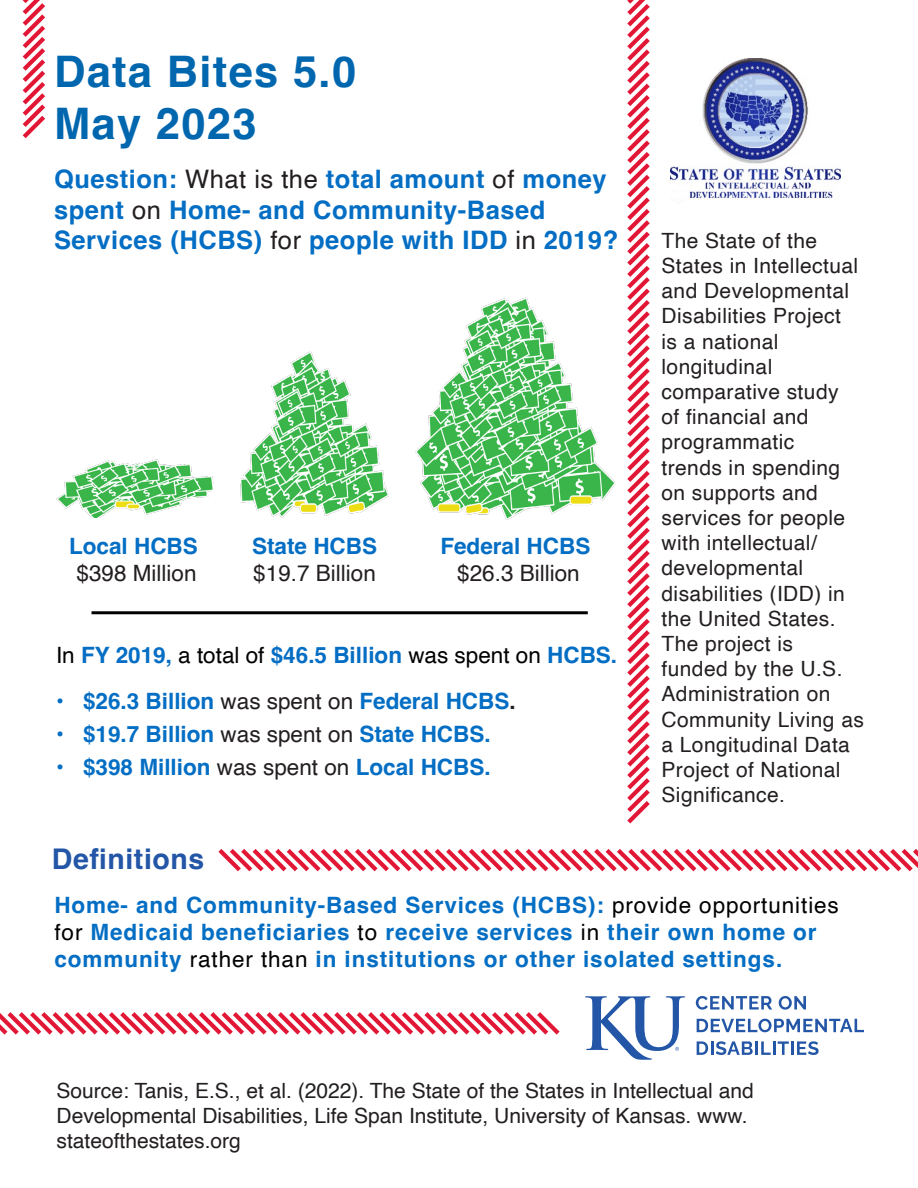
<style>
.page{position:relative;width:918px;height:1188px;background:#fff}
.page>*{position:absolute;margin:0;border:0;box-sizing:border-box;transform-origin:0 0}
.t1{font:700 43.5px/52.2px "Helvetica";letter-spacing:.03em;color:#0067af}
.t2{font:700 28.5px "Helvetica";letter-spacing:.02em;color:#2356a6}
.t3{font:700 25.5px/30.6px "Helvetica";letter-spacing:.02em;color:#036ec4}
.t4{font:700 22.5px "Helvetica";color:#036ec4}
.t5{font:700 22.5px/27px "Helvetica";letter-spacing:.04em;color:#036ec4}
.t6{font:22.5px "Helvetica";color:#231f20}
.t7{font:21px/25.2px "Helvetica";letter-spacing:.02em;color:#231f20}
.t8{font:21px/25.2px "Helvetica";color:#231f20}
.s1{font-weight:400;color:#231f20}
.s2{font-weight:400;color:#000}
.s3{color:#231f20}
.s4{font-weight:400;color:#020000}
</style>
<div class="page">
<img style="left:671px;top:59px;width:169px;height:139px">
<svg style="left:627px;top:0;width:23px;height:824px"></svg>
<svg style="left:218px;top:849px;width:700px;height:23px"></svg>
<hr style="left:92px;top:611px;width:496px;height:3px;background:#000">
<img style="left:415px;top:298px;width:201px;height:222px">
<img style="left:56px;top:459px;width:158px;height:58px">
<img style="left:241px;top:351px;width:148px;height:166px">
<svg style="left:585px;top:996px;width:100px;height:64px"></svg>
<svg style="left:696px;top:996px;width:76px;height:14px"></svg>
<svg style="left:779px;top:996px;width:27px;height:14px"></svg>
<svg style="left:697px;top:1019px;width:167px;height:13px"></svg>
<svg style="left:697px;top:1041px;width:56px;height:14px"></svg>
<hr style="left:755px;top:1041px;width:3px;height:14px;background:#2356a6">
<svg style="left:761px;top:1041px;width:28px;height:14px"></svg>
<hr style="left:791px;top:1041px;width:3px;height:14px;background:#2356a6">
<svg style="left:797px;top:1041px;width:22px;height:14px"></svg>
<svg style="left:0;top:1012px;width:560px;height:23px"></svg>
<svg style="left:22px;top:0;width:23px;height:139px"></svg>
<h1 class="t1" style="left:54px;top:50px;width:304px">Data Bites 5.0<br>May 2023</h1>
<h1 class="t3" style="left:54px;top:167px;width:566px">Question: <span class="s1">What is the</span> total amount <span class="s1">of</span> money spent <span class="s1">on</span> Home- and Community-Based<br>Services (HCBS) <span class="s1">for</span> people with IDD <span class="s1">in</span> 2019?</h1>
<p class="t4" style="left:69px;top:532px;width:130px">Local HCBS</p>
<p class="t6" style="left:77px;top:556px;width:122px">$398 Million</p>
<p class="t4" style="left:252px;top:532px;width:127px">State HCBS</p>
<p class="t6" style="left:253px;top:556px;width:124px">$19.7 Billion</p>
<p class="t4" style="left:440px;top:532px;width:152px">Federal HCBS</p>
<p class="t6" style="left:457px;top:556px;width:124px">$26.3 Billion</p>
<p class="t4" style="left:56px;top:641px;width:563px"><span class="s2">In</span> FY 2019, <span class="s2">a total of</span> $46.5 Billion <span class="s2">was spent on</span> HCBS.</p>
<p class="t4" style="left:56px;top:687px;width:461px">• $26.3 Billion <span class="s1">was spent on</span> Federal HCBS<span class="s3">.</span></p>
<p class="t4" style="left:56px;top:720px;width:436px">• $19.7 Billion <span class="s1">was spent on</span> State HCBS.</p>
<p class="t4" style="left:56px;top:753px;width:436px">• $398 Million <span class="s1">was spent on</span> Local HCBS.</p>
<p class="t7" style="left:662px;top:228px;width:204px">The State of the<br>States in Intellectual and Developmental<br>Disabilities Project<br>is a national longitudinal comparative study<br>of financial and programmatic<br>trends in spending on supports and services for people with intellectual/ developmental disabilities (IDD) in the United States.<br>The project is funded by the U.S.<br>Administration on<br>Community Living as a Longitudinal Data<br>Project of National<br>Significance.</p>
<p class="t2" style="left:52px;top:841px;width:154px">Definitions</p>
<p class="t5" style="left:54px;top:894px;width:786px">Home- and Community-Based Services (HCBS): <span class="s4">provide opportunities for</span> Medicaid beneficiaries <span class="s4">to</span> receive services <span class="s4">in</span> their own home or community <span class="s4">rather than</span> in institutions or other isolated settings.</p>
<p class="t8" style="left:57px;top:1079px;width:699px">Source: Tanis, E.S., et al. (2022). The State of the States in Intellectual and<br>Developmental Disabilities, Life Span Institute, University of Kansas. www. stateofthestates.org</p>
</div>
